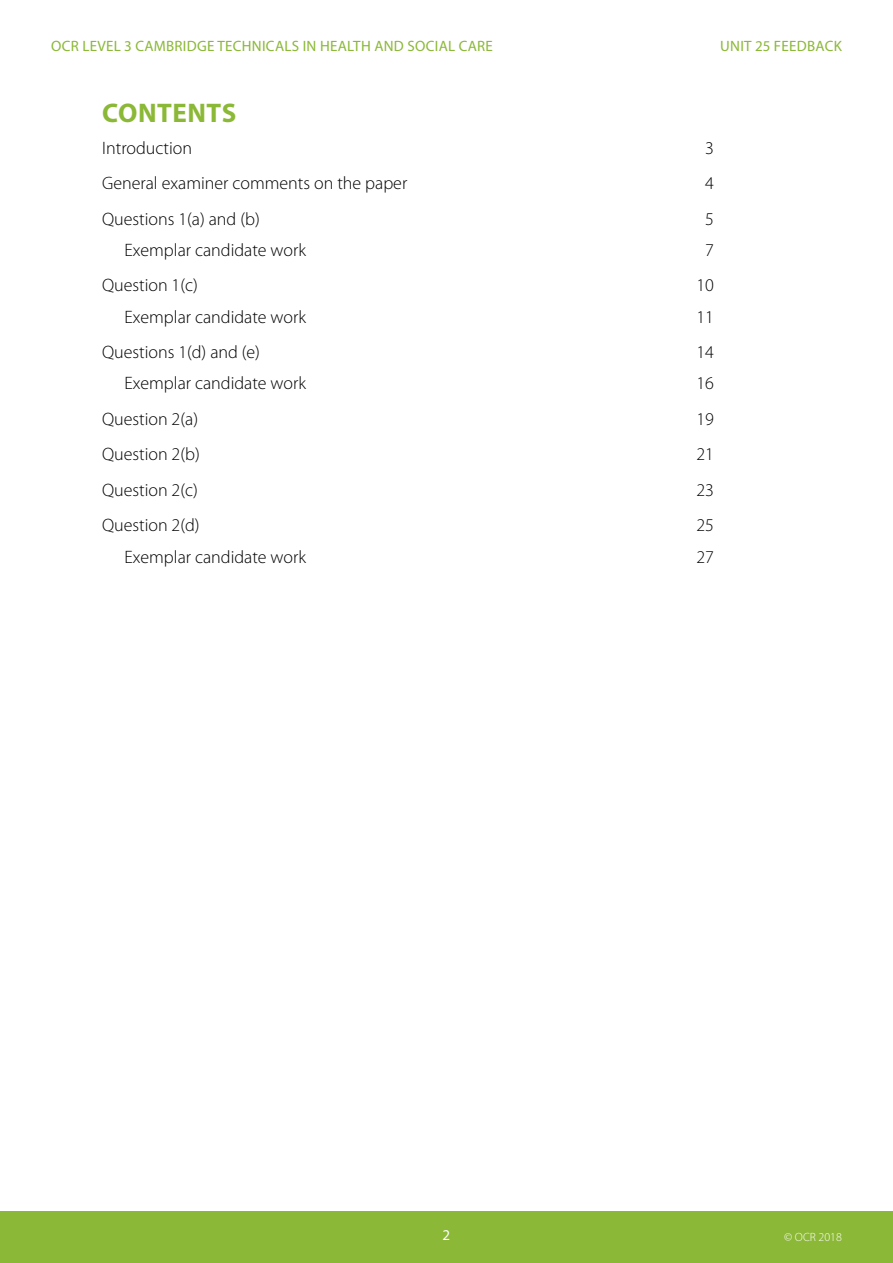
<style>
.page{position:relative;width:893px;height:1263px;background:#fff}
.page>*{position:absolute;margin:0;border:0;box-sizing:border-box;transform-origin:0 0}
.Heading{font:700 27px "Myriad Pro";letter-spacing:.02em;color:#8bb836}
.Contents_A{font:300 18px "Myriad Pro";color:#000}
.Contents_B{font:300 18px "Myriad Pro";color:#000}
.Body_Contents{font:300 18px "Myriad Pro";color:#000}
.t1{font:15px "Myriad Pro";letter-spacing:.02em;color:#8bb836}
.t2{font:15px "Myriad Pro";color:#fff}
.t3{font:300 12px "Myriad Pro";color:#fff}
</style>
<div class="page">
<div style="left:0;top:1212px;width:893px;height:51px;background:#8bb836"></div>
<p class="t1" style="left:51px;top:37px;width:443px">OCR LEVEL 3 CAMBRIDGE TECHNICALS IN HEALTH AND SOCIAL CARE</p>
<p class="t1" style="left:720px;top:37px;width:123px">UNIT 25 FEEDBACK</p>
<p class="Heading" style="left:102px;top:96px;width:135px">CONTENTS</p>
<p class="Body_Contents" style="left:102px;top:138px;width:92px">Introduction</p>
<p class="Body_Contents" style="left:705px;top:138px;width:10px">3</p>
<p class="Body_Contents" style="left:102px;top:173px;width:307px">General examiner comments on the paper</p>
<p class="Body_Contents" style="left:705px;top:173px;width:10px">4</p>
<p class="Contents_A" style="left:102px;top:209px;width:159px">Questions 1(a) and (b)</p>
<p class="Contents_A" style="left:705px;top:209px;width:10px">5</p>
<p class="Contents_B" style="left:125px;top:240px;width:183px">Exemplar candidate work</p>
<p class="Contents_B" style="left:705px;top:240px;width:10px">7</p>
<p class="Contents_A" style="left:102px;top:275px;width:97px">Question 1(c)</p>
<p class="Contents_A" style="left:696px;top:275px;width:19px">10</p>
<p class="Contents_B" style="left:125px;top:307px;width:183px">Exemplar candidate work</p>
<p class="Contents_B" style="left:696px;top:307px;width:19px">11</p>
<p class="Contents_A" style="left:102px;top:342px;width:160px">Questions 1(d) and (e)</p>
<p class="Contents_A" style="left:696px;top:342px;width:19px">14</p>
<p class="Contents_B" style="left:125px;top:373px;width:183px">Exemplar candidate work</p>
<p class="Contents_B" style="left:696px;top:373px;width:19px">16</p>
<p class="Contents_A" style="left:102px;top:409px;width:98px">Question 2(a)</p>
<p class="Contents_A" style="left:696px;top:409px;width:19px">19</p>
<p class="Contents_A" style="left:102px;top:444px;width:99px">Question 2(b)</p>
<p class="Contents_A" style="left:696px;top:444px;width:19px">21</p>
<p class="Contents_A" style="left:102px;top:480px;width:97px">Question 2(c)</p>
<p class="Contents_A" style="left:696px;top:480px;width:19px">23</p>
<p class="Contents_A" style="left:102px;top:515px;width:99px">Question 2(d)</p>
<p class="Contents_A" style="left:696px;top:515px;width:19px">25</p>
<p class="Contents_B" style="left:125px;top:547px;width:183px">Exemplar candidate work</p>
<p class="Contents_B" style="left:696px;top:547px;width:19px">27</p>
<p class="t2" style="left:443px;top:1226px;width:9px">2</p>
<p class="t3" style="left:784px;top:1230px;width:59px">© OCR 2018</p>
</div>
